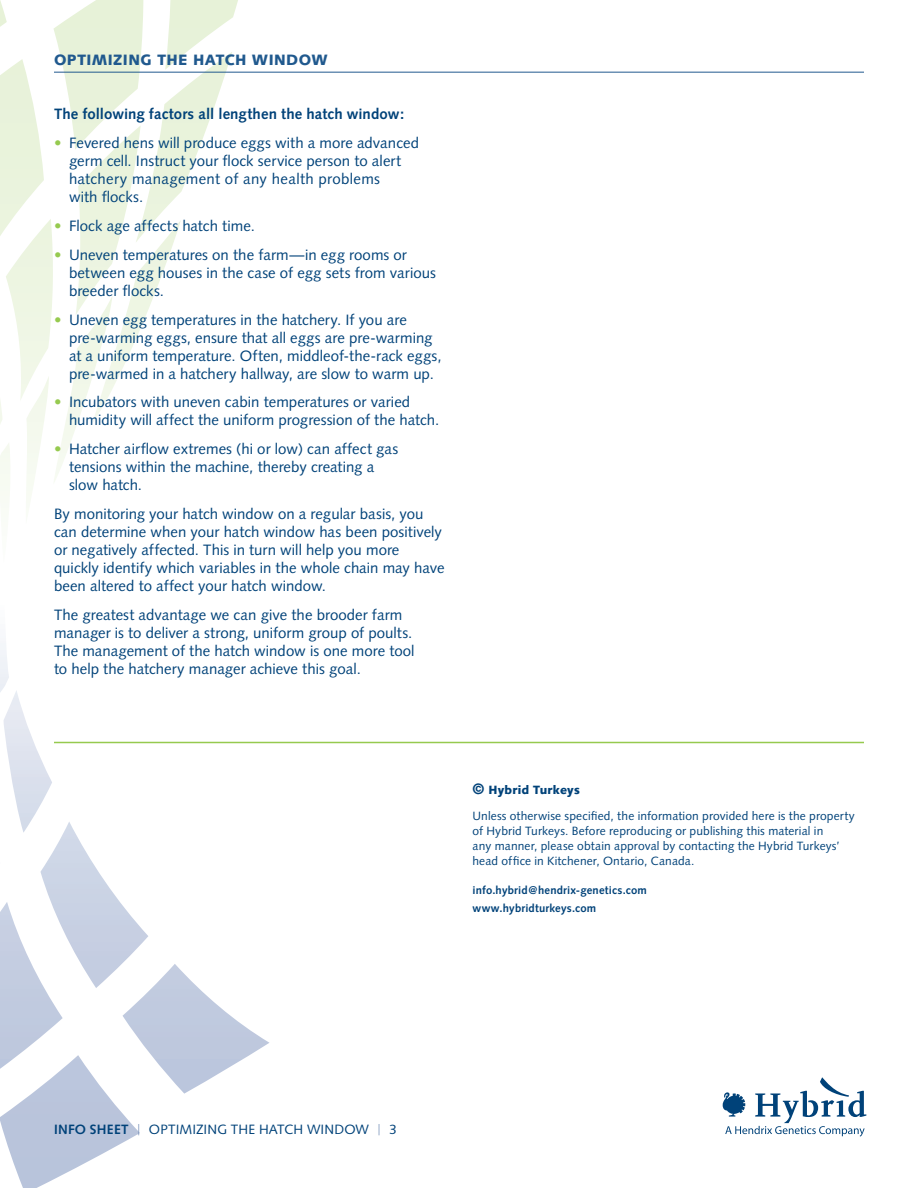
<style>
.page{position:relative;width:918px;height:1188px;background:#fff}
.page>*{position:absolute;margin:0;border:0;box-sizing:border-box;transform-origin:0 0}
.t1{font:15px/18px "Syntax";color:#004279}
.t2{font:700 15px "Syntax";letter-spacing:.005em;color:#004279}
.t3{font:900 15px "Syntax";letter-spacing:.03em;color:#20598e}
.t4{font:13.5px "Syntax";letter-spacing:.015em;color:#004279}
.t5{font:13.5px "Syntax";color:#6a86b1}
.t6{font:12px/15px "Syntax";letter-spacing:.01em;color:#004279}
.t7{font:700 11.25px/18px "Syntax";letter-spacing:.015em;color:#004279}
.s1{color:#96ca4f}
.s2{font-weight:900;font-size:15px}
.s3{font-weight:900}
.s4{font-weight:700}
.s5{color:#6a86b1}
.s6{color:#004279}
</style>
<div class="page">
<svg style="left:0;top:0;width:238px;height:503px"></svg>
<svg style="left:0;top:643px;width:270px;height:545px"></svg>
<hr style="left:54px;top:742px;width:810px;height:1px;background:#96ca4f">
<svg style="left:723px;top:1077px;width:143px;height:60px"></svg>
<hr style="left:54px;top:72px;width:810px;height:1px;background:#20598e">
<p class="t3" style="left:54px;top:51px;width:260px">OPTIMIZING THE HATCH WINDOW</p>
<p class="t2" style="left:54px;top:106px;width:352px">The following factors all lengthen the hatch window:</p>
<p class="t1" style="left:69px;top:134px;width:352px;text-indent:-15px"><span class="s1">•</span> Fevered hens will produce eggs with a more advanced germ cell. Instruct your flock service person to alert hatchery management of any health problems<br>with flocks.</p>
<p class="t1" style="left:54px;top:217px;width:202px"><span class="s1">•</span> Flock age affects hatch time.</p>
<p class="t1" style="left:69px;top:246px;width:369px;text-indent:-15px"><span class="s1">•</span> Uneven temperatures on the farm—in egg rooms or between egg houses in the case of egg sets from various breeder flocks.</p>
<p class="t1" style="left:69px;top:310px;width:374px;text-indent:-15px"><span class="s1">•</span> Uneven egg temperatures in the hatchery. If you are pre-warming eggs, ensure that all eggs are pre-warming at a uniform temperature. Often, middleof-the-rack eggs, pre-warmed in a hatchery hallway, are slow to warm up.</p>
<p class="t1" style="left:69px;top:393px;width:372px;text-indent:-15px"><span class="s1">•</span> Incubators with uneven cabin temperatures or varied humidity will affect the uniform progression of the hatch.</p>
<p class="t1" style="left:69px;top:440px;width:331px;text-indent:-15px"><span class="s1">•</span> Hatcher airflow extremes (hi or low) can affect gas tensions within the machine, thereby creating a slow hatch.</p>
<p class="t1" style="left:54px;top:505px;width:392px">By monitoring your hatch window on a regular basis, you can determine when your hatch window has been positively or negatively affected. This in turn will help you more quickly identify which variables in the whole chain may have been altered to affect your hatch window.</p>
<p class="t1" style="left:54px;top:606px;width:362px">The greatest advantage we can give the brooder farm manager is to deliver a strong, uniform group of poults.<br>The management of the hatch window is one more tool to help the hatchery manager achieve this goal.</p>
<p class="t6" style="left:472px;top:777px;width:384px;line-height:25.8px"><span class="s2">©</span> <span class="s3">HYBRID TURKEYS<br></span>Unless otherwise specified, the information provided here is the property</p>
<p class="t6" style="left:472px;top:823px;width:369px">of Hybrid Turkeys. Before reproducing or publishing this material in any manner, please obtain approval by contacting the Hybrid Turkeys’ head office in Kitchener, Ontario, Canada.</p>
<p class="t7" style="left:472px;top:881px;width:176px">info.hybrid@hendrix-genetics.com www.hybridturkeys.com</p>
<p class="t4" style="left:54px;top:1121px;width:300px"><span class="s4">INFO SHEET</span> <span class="s5">|</span> Optimizi ng th e Hatch Wi ndow</p>
<p class="t5" style="left:376px;top:1119px;width:23px">| <span class="s6">3</span></p>
</div>
